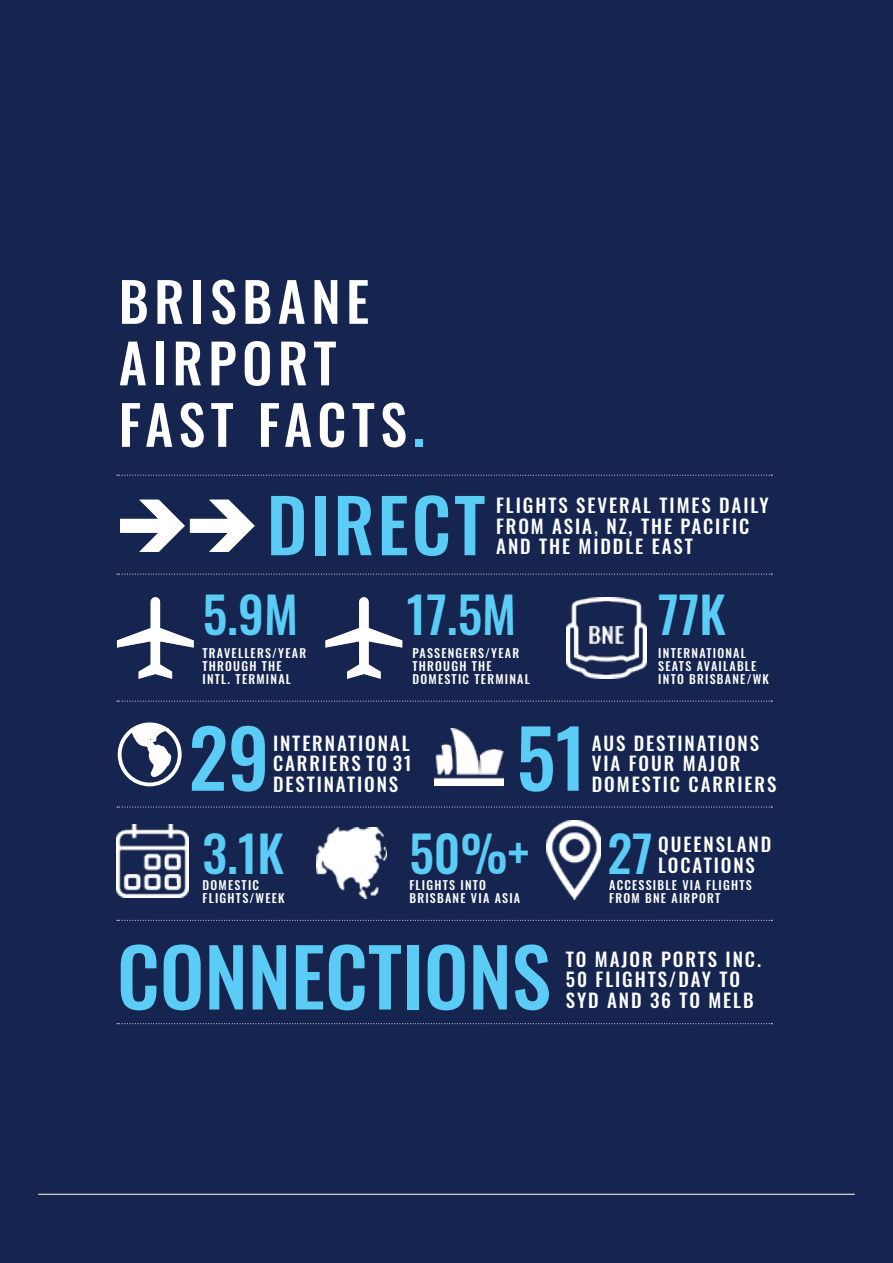
<style>
.page{position:relative;width:893px;height:1263px;background:#162550}
.page>*{position:absolute;margin:0;border:0;box-sizing:border-box;transform-origin:0 0}
.t1{font:500 79.35px "Oswald";color:#5accf5}
.t2{font:500 73.2px "Oswald";letter-spacing:.04em;color:#5accf5}
.t3{font:500 54px/61.5px "Oswald";letter-spacing:.1em;color:#fff}
.t4{font:500 49.8px "Oswald";color:#5accf5}
.t5{font:500 18.9px/20.4px "Oswald";letter-spacing:.1em;color:#fff}
.t6{font:500 12.15px/12.8px "Oswald";letter-spacing:.1em;color:#fff}
.s1{color:#5accf5}
</style>
<div class="page">
<svg style="left:823px;top:1141px;width:70px;height:1px"></svg>
<hr style="left:38px;top:1194px;width:817px;height:1px;background:#d1d2d4">
<img style="left:117px;top:597px;width:77px;height:81px">
<svg style="left:325px;top:597px;width:77px;height:82px"></svg>
<img style="left:326px;top:597px;width:76px;height:81px">
<svg style="left:117px;top:721px;width:65px;height:66px"></svg>
<svg style="left:117px;top:701px;width:655px;height:1px"></svg>
<svg style="left:117px;top:807px;width:655px;height:1px"></svg>
<svg style="left:117px;top:920px;width:655px;height:1px"></svg>
<svg style="left:117px;top:574px;width:655px;height:1px"></svg>
<svg style="left:120px;top:500px;width:135px;height:52px"></svg>
<img style="left:190px;top:500px;width:64px;height:52px">
<svg style="left:117px;top:475px;width:655px;height:1px"></svg>
<svg style="left:117px;top:1023px;width:655px;height:1px"></svg>
<img style="left:566px;top:597px;width:80px;height:81px">
<img style="left:435px;top:728px;width:69px;height:57px">
<img style="left:117px;top:824px;width:72px;height:74px">
<img style="left:316px;top:828px;width:70px;height:70px">
<img style="left:547px;top:820px;width:54px;height:80px">
<h2 class="t3" style="left:119px;top:274px;width:307px">BRISBANE<br>AIRPORT<br>FAST FACTS<span class="s1">.</span></h2>
<h2 class="t2" style="left:267px;top:487px;width:220px">DIRECT</h2>
<h2 class="t5" style="left:496px;top:496px;width:274px">FLIGHTS SEVERAL TIMES DAILY<br>FROM ASIA, NZ, THE PACIFIC<br>AND THE MIDDLE EAST</h2>
<h2 class="t4" style="left:203px;top:589px;width:97px">5.9M</h2>
<h2 class="t6" style="left:203px;top:648px;width:105px">TRAVELLERS/YEAR<br>THROUGH THE<br>INTL. TERMINAL</h2>
<h2 class="t4" style="left:407px;top:589px;width:111px">17.5M</h2>
<h2 class="t4" style="left:658px;top:589px;width:69px">77K</h2>
<h2 class="t6" style="left:412px;top:648px;width:119px">PASSENGERS/YEAR<br>THROUGH THE<br>DOMESTIC TERMINAL</h2>
<h2 class="t6" style="left:658px;top:648px;width:89px">INTERNATIONAL</h2>
<h2 class="t6" style="left:658px;top:660px;width:100px">SEATS AVAILABLE</h2>
<h2 class="t6" style="left:658px;top:673px;width:112px">INTO BRISBANE/WK</h2>
<h2 class="t1" style="left:189px;top:717px;width:82px">29</h2>
<h2 class="t5" style="left:273px;top:734px;width:140px;text-align:justify">INTERNATIONAL CARRIERS TO 31<br>DESTINATIONS</h2>
<h2 class="t1" style="left:516px;top:717px;width:72px">51</h2>
<h2 class="t5" style="left:592px;top:734px;width:169px">AUS DESTINATIONS<br>VIA FOUR MAJOR</h2>
<h2 class="t5" style="left:592px;top:775px;width:186px">DOMESTIC CARRIERS</h2>
<h2 class="t4" style="left:203px;top:827px;width:83px">3.1K</h2>
<h2 class="t4" style="left:607px;top:827px;width:47px">27</h2>
<h2 class="t5" style="left:658px;top:835px;width:114px">QUEENSLAND</h2>
<h2 class="t4" style="left:409px;top:827px;width:121px">50%+</h2>
<h2 class="t5" style="left:658px;top:856px;width:98px">LOCATIONS</h2>
<h2 class="t6" style="left:203px;top:880px;width:84px">DOMESTIC<br>FLIGHTS/WEEK</h2>
<h2 class="t6" style="left:409px;top:880px;width:112px">FLIGHTS INTO<br>BRISBANE VIA ASIA</h2>
<h2 class="t6" style="left:609px;top:880px;width:144px">ACCESSIBLE VIA FLIGHTS<br>FROM BNE AIRPORT</h2>
<h2 class="t1" style="left:117px;top:936px;width:436px">CONNECTIONS</h2>
<h2 class="t5" style="left:566px;top:950px;width:197px">TO MAJOR PORTS INC.<br>50 FLIGHTS/DAY TO<br>SYD AND 36 TO MELB</h2>
</div>
